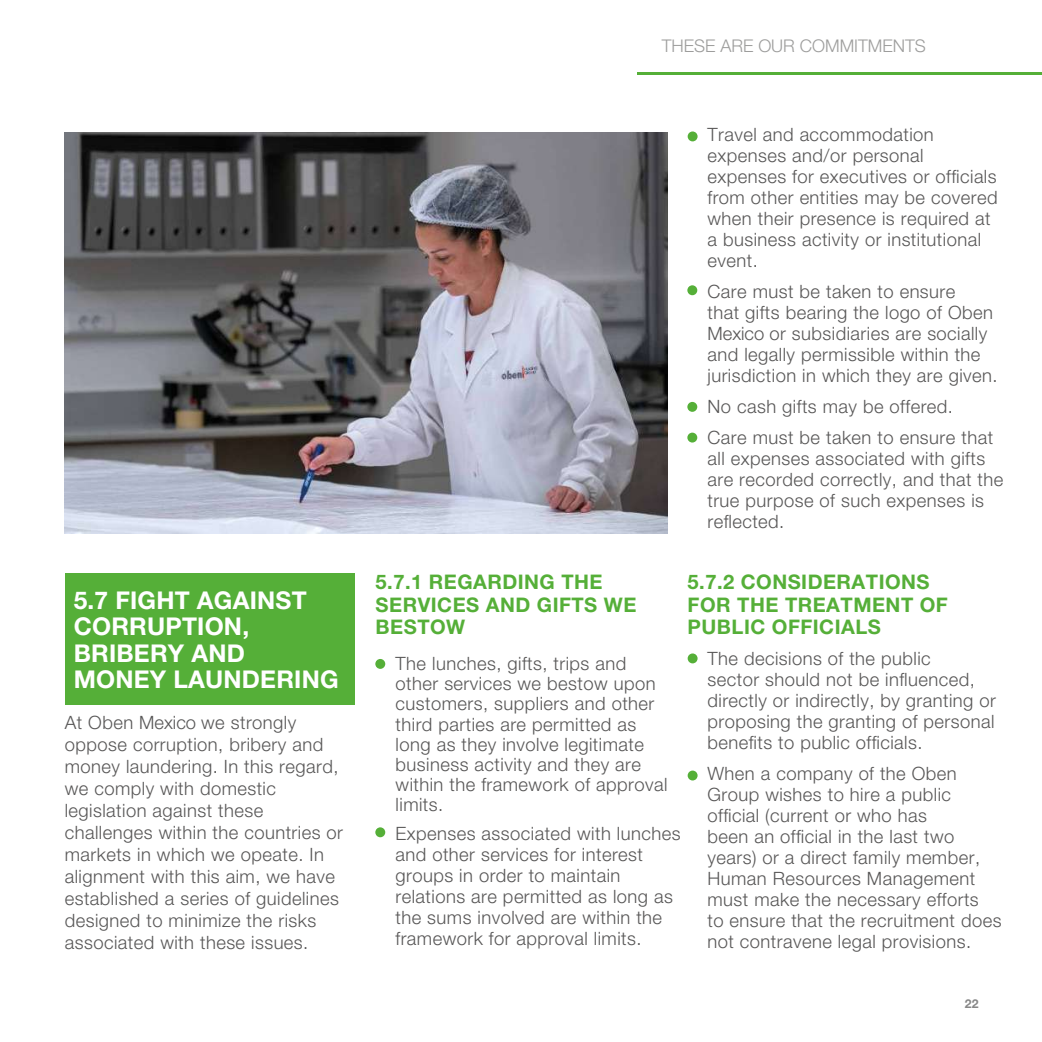
<style>
.page{position:relative;width:1042px;height:1042px;background:#fff}
.page>*{position:absolute;margin:0;border:0;box-sizing:border-box;transform-origin:0 0}
.t1{font:700 24.5px/26.2px "Helvetica Neue LT Std";letter-spacing:.01em;color:#fff}
.t2{font:700 20.12px/22.8px "Helvetica Neue LT Std";letter-spacing:.025em;color:#55af38}
.t3{font:300 18.38px/21px "Helvetica Neue LT Std";letter-spacing:.025em;color:#585757}
.t4{font:300 17.5px "Helvetica Neue LT Std";color:#9d9d9c}
.t5{font:700 12.25px "Helvetica Neue LT Std";color:#878787}
</style>
<div class="page">
<hr style="left:637px;top:72px;width:405px;height:2px;background:#55af38">
<div style="left:687px;top:131px;width:10px;height:10px;background:#55af38;border-radius:5px"></div>
<div style="left:687px;top:285px;width:10px;height:10px;background:#55af38;border-radius:50%"></div>
<div style="left:687px;top:402px;width:10px;height:10px;background:#55af38;border-radius:50%"></div>
<div style="left:687px;top:433px;width:10px;height:9px;background:#55af38;border-radius:50%"></div>
<div style="left:375px;top:827px;width:10px;height:10px;background:#55af38;border-radius:50%"></div>
<div style="left:375px;top:659px;width:10px;height:10px;background:#55af38;border-radius:50%"></div>
<div style="left:687px;top:653px;width:10px;height:10px;background:#55af38;border-radius:50%"></div>
<div style="left:687px;top:770px;width:10px;height:10px;background:#55af38;border-radius:50%"></div>
<div style="left:65px;top:573px;width:289px;height:131px;background:#55af38"></div>
<img style="left:65px;top:132px;width:603px;height:401px">
<h1 class="t1" style="left:74px;top:586px;width:266px">5.7 FIGHT AGAINST<br>CORRUPTION,<br>BRIBERY AND<br>MONEY LAUNDERING</h1>
<p class="t3" style="left:65px;top:710px;width:280px;line-height:22.1px">At Oben Mexico we strongly oppose corruption, bribery and money laundering. In this regard, we comply with domestic legislation against these challenges within the countries or markets in which we opeate. In alignment with this aim, we have established a series of guidelines designed to minimize the risks associated with these issues.</p>
<p class="t4" style="left:662px;top:35px;width:266px">THESE ARE OUR COMMITMENTS</p>
<p class="t3" style="left:707px;top:123px;width:292px">Travel and accommodation expenses and/or personal expenses for executives or officials from other entities may be covered when their presence is required at a business activity or institutional event.</p>
<p class="t3" style="left:707px;top:280px;width:292px">Care must be taken to ensure<br>that gifts bearing the logo of Oben Mexico or subsidiaries are socially and legally permissible within the jurisdiction in which they are given.</p>
<p class="t3" style="left:707px;top:390px;width:287px;line-height:31px">No cash gifts may be offered.<br>Care must be taken to ensure that</p>
<p class="t3" style="left:707px;top:447px;width:297px">all expenses associated with gifts are recorded correctly, and that the true purpose of such expenses is reflected.</p>
<p class="t2" style="left:376px;top:570px;width:262px">5.7.1 REGARDING THE<br>SERVICES AND GIFTS WE<br>BESTOW</p>
<p class="t3" style="left:396px;top:653px;width:273px;line-height:20.1px">The lunches, gifts, trips and other services we bestow upon customers, suppliers and other third parties are permitted as long as they involve legitimate business activity and they are within the framework of approval limits.</p>
<p class="t3" style="left:395px;top:823px;width:286px">Expenses associated with lunches and other services for interest groups in order to maintain relations are permitted as long as the sums involved are within the framework for approval limits.</p>
<p class="t2" style="left:687px;top:570px;width:262px">5.7.2 CONSIDERATIONS<br>FOR THE TREATMENT OF<br>PUBLIC OFFICIALS</p>
<p class="t3" style="left:707px;top:648px;width:290px">The decisions of the public<br>sector should not be influenced, directly or indirectly, by granting or proposing the granting of personal benefits to public officials.</p>
<p class="t3" style="left:707px;top:763px;width:295px">When a company of the Oben<br>Group wishes to hire a public official (current or who has<br>been an official in the last two years) or a direct family member,<br>Human Resources Management must make the necessary efforts<br>to ensure that the recruitment does not contravene legal provisions.</p>
<p class="t5" style="left:965px;top:996px;width:15px">22</p>
</div>
